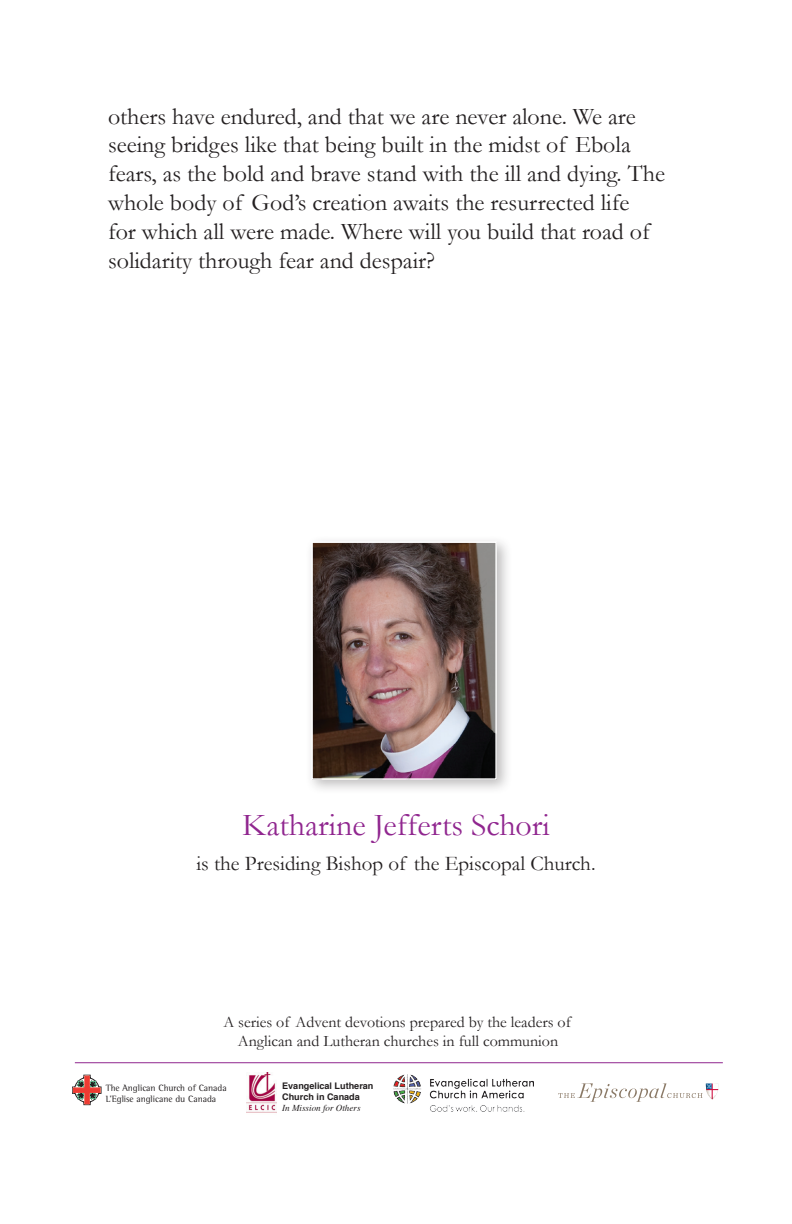
<style>
.page{position:relative;width:792px;height:1224px;background:#fff}
.page>*{position:absolute;margin:0;border:0;box-sizing:border-box;transform-origin:0 0}
.t1{font:32px "Garamond";color:#90268f}
.t2{font:24px/28.8px "Garamond";color:#231f20}
.t3{font:21px "Garamond";color:#231f20}
.t4{font:16px/19.2px "Garamond";color:#231f20;text-align:center}
.t5{font:9.4px/11.2px "Rotis Semi Serif";color:#231f20}
.t6{font:700 9px/10.8px "Helvetica";color:#231f20}
.t7{font:italic 9px "Times";color:#231f20}
</style>
<div class="page">
<hr style="left:75px;top:1062px;width:648px;height:1px;background:#90268f">
<img style="left:394px;top:1075px;width:140px;height:36px">
<img style="left:246px;top:1073px;width:31px;height:40px">
<svg style="left:72px;top:1075px;width:29px;height:30px"></svg>
<svg style="left:558px;top:1083px;width:161px;height:19px"></svg>
<div style="left:304px;top:535px;width:208px;height:260px;background:#231f20;opacity:.3"></div>
<img style="left:314px;top:544px;width:180px;height:233px">
<div style="left:311px;top:541px;width:186px;height:239px;border:2px solid #fff"></div>
<p class="t2" style="left:108px;top:101px;width:559px">others have endured, and that we are never alone. We are seeing bridges like that being built in the midst of Ebola fears, as the bold and brave stand with the ill and dying. The whole body of God’s creation awaits the resurrected life<br>for which all were made. Where will you build that road of solidarity through fear and despair?</p>
<h1 class="t1" style="left:242px;top:806px;width:309px">Katharine Jefferts Schori</h1>
<p class="t3" style="left:196px;top:850px;width:401px">is the Presiding Bishop of the Episcopal Church.</p>
<p class="t4" style="left:223px;top:1012px;width:349px">A series of Advent devotions prepared by the leaders of<br>Anglican and Lutheran churches in full communion</p>
<p class="t5" style="left:106px;top:1082px;width:123px">The Anglican Church of Canada<br>L’Eglise anglicane du Canada</p>
<p class="t6" style="left:282px;top:1081px;width:93px">Evangelical Lutheran<br>Church in Canada</p>
<p class="t7" style="left:282px;top:1100px;width:80px">In Mission for Others</p>
</div>
